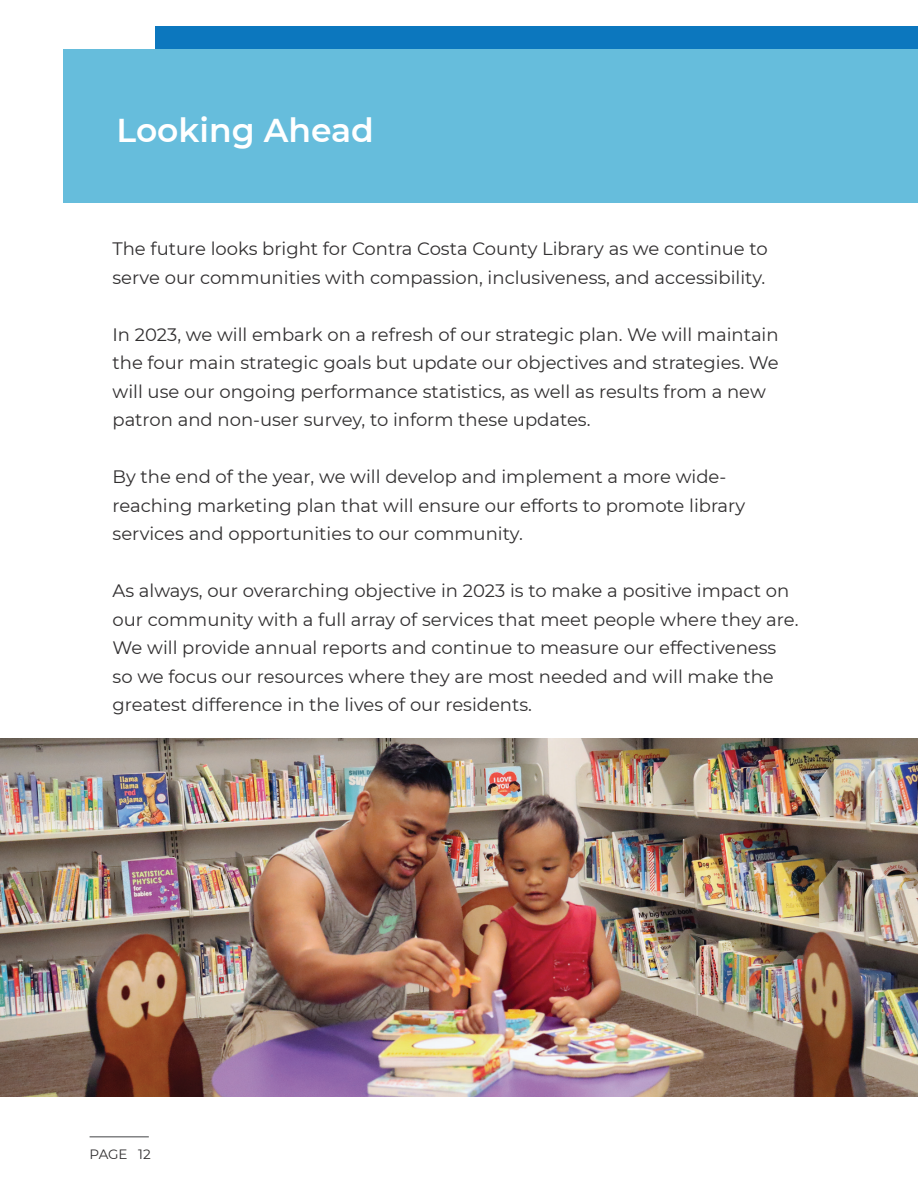
<style>
.page{position:relative;width:918px;height:1188px;background:#fff}
.page>*{position:absolute;margin:0;border:0;box-sizing:border-box;transform-origin:0 0}
.t1{font:600 33px "Montserrat";color:#fff}
.t2{font:18px/28.5px "Montserrat";color:#312f30}
.t3{font:13.5px "Montserrat";letter-spacing:-.005em;color:#312f30}
</style>
<div class="page">
<div style="left:156px;top:26px;width:762px;height:49px;background:#0c77be"></div>
<div style="left:63px;top:49px;width:855px;height:153px;background:#66bddc"></div>
<img style="left:0;top:738px;width:918px;height:358px">
<hr style="left:90px;top:1136px;width:59px;height:1px;background:#57585a">
<h1 class="t1" style="left:116px;top:107px;width:259px">Looking Ahead</h1>
<p class="t2" style="left:112px;top:234px;width:657px">The future looks bright for Contra Costa County Library as we continue to serve our communities with compassion, inclusiveness, and accessibility.</p>
<p class="t2" style="left:113px;top:320px;width:668px">In 2023, we will embark on a refresh of our strategic plan. We will maintain the four main strategic goals but update our objectives and strategies. We will use our ongoing performance statistics, as well as results from a new patron and non-user survey, to inform these updates.</p>
<p class="t2" style="left:113px;top:462px;width:634px">By the end of the year, we will develop and implement a more wide&shy;reaching marketing plan that will ensure our efforts to promote library services and opportunities to our community.</p>
<p class="t2" style="left:113px;top:576px;width:688px">As always, our overarching objective in 2023 is to make a positive impact on our community with a full array of services that meet people where they are.<br>We will provide annual reports and continue to measure our effectiveness so we focus our resources where they are most needed and will make the greatest difference in the lives of our residents.</p>
<p class="t3" style="left:90px;top:1145px;width:63px">PAGE 12</p>
</div>
